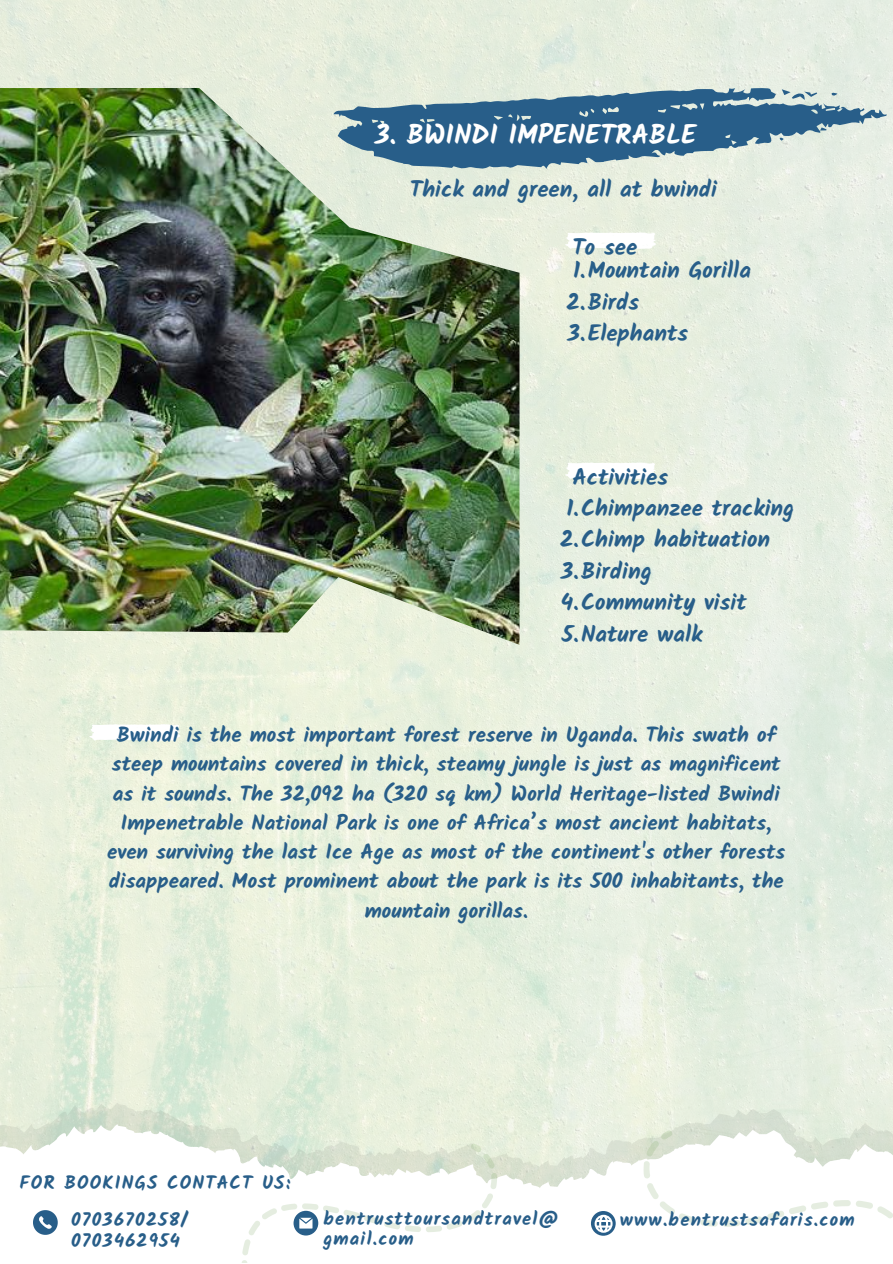
<style>
.page{position:relative;width:893px;height:1264px;background:#fff}
.page>*{position:absolute;margin:0;border:0;box-sizing:border-box;transform-origin:0 0}
.t1{font:700 27.45px "Kalam";color:#fff}
.t2{font:700 22.95px/31.5px "Kalam";color:#285e89}
.t3{font:700 21px/29.2px "Kalam";color:#285e89;text-align:center}
.t4{font:700 18.6px/20.2px "Kalam";letter-spacing:.065em;color:#285e89}
</style>
<div class="page">
<img style="left:0;top:0;width:892px;height:1098px">
<svg style="left:0;top:1098px;width:892px;height:21px;background:#e3eddb"></svg>
<svg style="left:0;top:1119px;width:892px;height:117px"></svg>
<svg style="left:636px;top:1130px;width:256px;height:106px"></svg>
<svg style="left:33px;top:1210px;width:25px;height:24px"></svg>
<svg style="left:184px;top:1143px;width:313px;height:119px"></svg>
<svg style="left:591px;top:1210px;width:24px;height:25px"></svg>
<svg style="left:594px;top:1214px;width:18px;height:18px"></svg>
<img style="left:0;top:88px;width:519px;height:557px">
<svg style="left:333px;top:88px;width:553px;height:82px;background:#7296ab"></svg>
<svg style="left:565px;top:232px;width:91px;height:17px"></svg>
<svg style="left:89px;top:724px;width:91px;height:16px"></svg>
<svg style="left:565px;top:462px;width:91px;height:17px"></svg>
<h1 class="t1" style="left:375px;top:118px;width:323px">3. BWINDI IMPENETRABLE</h1>
<p class="t2" style="left:410px;top:173px;width:309px">Thick and green, all at bwindi</p>
<p class="t2" style="left:572px;top:231px;width:66px">To see</p>
<p class="t2" style="left:566px;top:254px;width:186px">1.Mountain Gorilla<br>2.Birds<br>3.Elephants</p>
<p class="t2" style="left:572px;top:461px;width:97px">Activities</p>
<p class="t2" style="left:560px;top:492px;width:236px">1.Chimpanzee tracking<br>2.Chimp habituation<br>3.Birding<br>4.Community visit<br>5.Nature walk</p>
<p class="t3" style="left:107px;top:720px;width:679px">Bwindi is the most important forest reserve in Uganda. This swath of steep mountains covered in thick, steamy jungle is just as magnificent as it sounds. The 32,092 ha (320 sq km) World Heritage-listed Bwindi Impenetrable National Park is one of Africa’s most ancient habitats, even surviving the last Ice Age as most of the continent's other forests disappeared. Most prominent about the park is its 500 inhabitants, the mountain gorillas.</p>
<p class="t4" style="left:20px;top:1171px;width:272px">FOR BOOKINGS CONTACT US:</p>
<p class="t4" style="left:323px;top:1208px;width:237px">bentrusttoursandtravel@ gmail.com</p>
<p class="t4" style="left:71px;top:1209px;width:116px">0703670258/</p>
<p class="t4" style="left:619px;top:1209px;width:236px">www.bentrustsafaris.com</p>
<p class="t4" style="left:71px;top:1229px;width:110px">0703462954</p>
</div>
